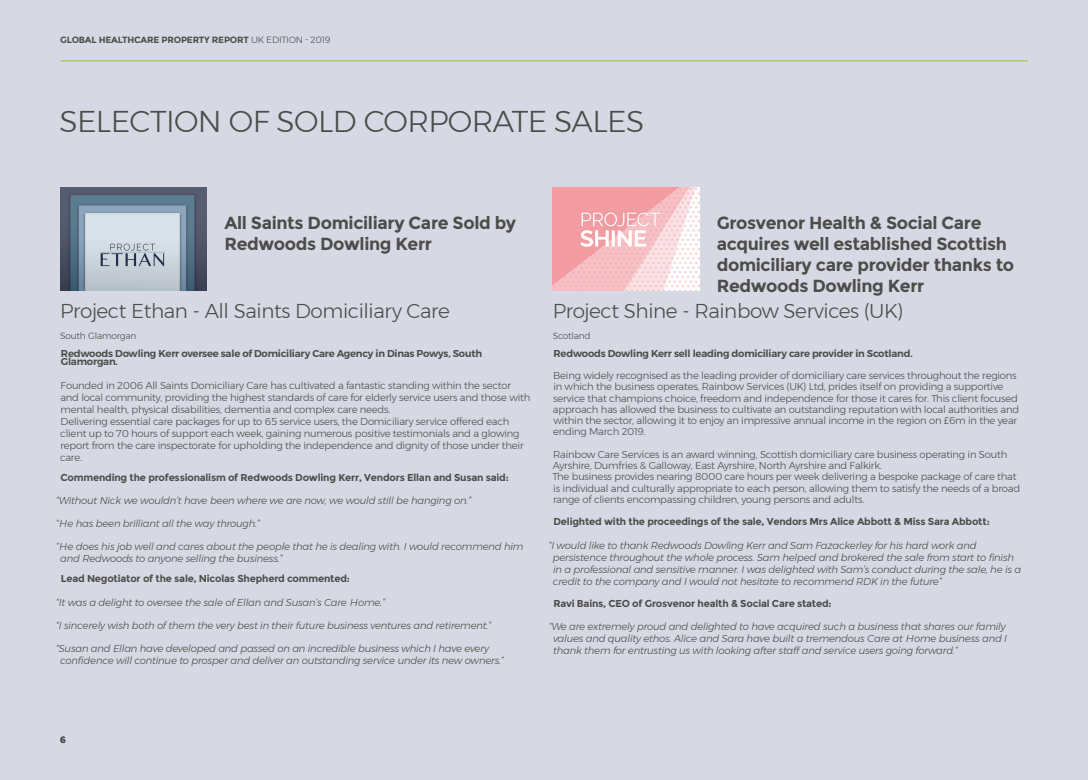
<style>
.page{position:relative;width:1088px;height:780px;background:#fff}
.page>*{position:absolute;margin:0;border:0;box-sizing:border-box;transform-origin:0 0}
.t1{font:300 30px "Montserrat";letter-spacing:-.02em;color:#4d4c4b}
.t2{font:300 20px "Montserrat";letter-spacing:-.02em;color:#4d4c4b}
.t3{font:700 17.5px/21px "Montserrat";letter-spacing:-.02em;color:#4d4c4b}
.t4{font:300 10px/11.2px "Montserrat";letter-spacing:-.02em;color:#4d4c4b}
.t5{font:italic 300 10px/12px "Montserrat";letter-spacing:-.02em;color:#4d4c4b}
.t6{font:700 10px "Montserrat";letter-spacing:-.02em;color:#4d4c4b}
.t7{font:600 10px/8.8px "Montserrat";letter-spacing:-.02em;color:#4d4c4b}
.t8{font:700 9px "Montserrat";letter-spacing:-.02em;color:#4d4c4b}
.t9{font:300 9px "Montserrat";letter-spacing:-.02em;color:#4d4c4b}
.s1{font-weight:300}
</style>
<div class="page">
<div style="left:0;top:0;width:1070px;height:780px;background:#d6d9e3"></div>
<div style="left:1070px;top:0;width:18px;height:780px;background:#d6d9e3"></div>
<img style="left:60px;top:187px;width:147px;height:104px">
<img style="left:553px;top:187px;width:146px;height:104px">
<hr style="left:61px;top:60px;width:967px;height:1px;background:#99c65d">
<p class="t8" style="left:60px;top:35px;width:272px">GLOBAL HEALTHCARE PROPERTY REPORT <span class="s1">UK EDITION - 2019</span></p>
<h1 class="t1" style="left:59px;top:99px;width:586px">SELECTION OF SOLD CORPORATE SALES</h1>
<h3 class="t3" style="left:224px;top:212px;width:293px">All Saints Domiciliary Care Sold by<br>Redwoods Dowling Kerr</h3>
<h3 class="t3" style="left:717px;top:212px;width:299px">Grosvenor Health &amp; Social Care acquires well established Scottish domiciliary care provider thanks to<br>Redwoods Dowling Kerr</h3>
<h2 class="t2" style="left:60px;top:296px;width:391px">Project Ethan - All Saints Domiciliary Care</h2>
<p class="t9" style="left:60px;top:329px;width:78px">South Glamorgan</p>
<p class="t7" style="left:61px;top:349px;width:423px">Redwoods Dowling Kerr oversee sale of Domiciliary Care Agency in Dinas Powys, South<br>Glamorgan.</p>
<p class="t4" style="left:60px;top:379px;width:472px;line-height:12px">Founded in 2006 All Saints Domiciliary Care has cultivated a fantastic standing within the sector and local community, providing the highest standards of care for elderly service users and those with mental health, physical disabilities, dementia and complex care needs.<br>Delivering essential care packages for up to 65 service users, the Domiciliary service offered each client up to 70 hours of support each week, gaining numerous positive testimonials and a glowing report from the care inspectorate for upholding the independence and dignity of those under their care.</p>
<p class="t6" style="left:61px;top:471px;width:450px">Commending the professionalism of Redwoods Dowling Kerr, Vendors Ellan and Susan said:</p>
<p class="t5" style="left:56px;top:494px;width:417px">“Without Nick we wouldn’t have been where we are now, we would still be hanging on.”</p>
<p class="t5" style="left:56px;top:517px;width:205px">“He has been brilliant all the way through.”</p>
<p class="t5" style="left:60px;top:540px;width:465px;text-indent:-4px">“He does his job well and cares about the people that he is dealing with. I would recommend him and Redwoods to anyone selling the business.”</p>
<p class="t6" style="left:61px;top:573px;width:291px">Lead Negotiator of the sale, Nicolas Shepherd commented:</p>
<p class="t5" style="left:56px;top:596px;width:330px">“It was a delight to oversee the sale of Ellan and Susan’s Care Home.”</p>
<p class="t5" style="left:56px;top:619px;width:437px">“I sincerely wish both of them the very best in their future business ventures and retirement.”</p>
<p class="t5" style="left:60px;top:642px;width:445px;text-indent:-4px">“Susan and Ellan have developed and passed on an incredible business which I have every confidence will continue to prosper and deliver an outstanding service under its new owners.”</p>
<h2 class="t2" style="left:553px;top:296px;width:352px">Project Shine - Rainbow Services (UK)</h2>
<p class="t9" style="left:553px;top:329px;width:39px">Scotland</p>
<p class="t7" style="left:553px;top:349px;width:361px">Redwoods Dowling Kerr sell leading domiciliary care provider in Scotland.</p>
<p class="t4" style="left:553px;top:370px;width:468px">Being widely recognised as the leading provider of domiciliary care services throughout the regions in which the business operates, Rainbow Services (UK) Ltd, prides itself on providing a supportive service that champions choice, freedom and independence for those it cares for. This client focused approach has allowed the business to cultivate an outstanding reputation with local authorities and within the sector, allowing it to enjoy an impressive annual income in the region on £6m in the year ending March 2019.</p>
<p class="t4" style="left:552px;top:448px;width:469px">Rainbow Care Services is an award winning, Scottish domiciliary care business operating in South Ayrshire, Dumfries &amp; Galloway, East Ayrshire, North Ayrshire and Falkirk.<br>The business provides nearing 8000 care hours per week delivering a bespoke package of care that is individual and culturally appropriate to each person, allowing them to satisfy the needs of a broad range of clients encompassing children, young persons and adults.</p>
<p class="t6" style="left:553px;top:516px;width:438px">Delighted with the proceedings of the sale, Vendors Mrs Alice Abbott &amp; Miss Sara Abbott:</p>
<p class="t5" style="left:553px;top:539px;width:470px;text-indent:-4px">“I would like to thank Redwoods Dowling Kerr and Sam Fazackerley for his hard work and persistence throughout the whole process. Sam helped and brokered the sale from start to finish in a professional and sensitive manner. I was delighted with Sam’s conduct during the sale, he is a credit to the company and I would not hesitate to recommend RDK in the future”</p>
<p class="t6" style="left:553px;top:597px;width:280px">Ravi Bains, CEO of Grosvenor health &amp; Social Care stated:</p>
<p class="t5" style="left:553px;top:620px;width:456px;text-indent:-4px">“We are extremely proud and delighted to have acquired such a business that shares our family values and quality ethos. Alice and Sara have built a tremendous Care at Home business and I thank them for entrusting us with looking after staff and service users going forward.”</p>
<p class="t8" style="left:60px;top:734px;width:7px">6</p>
</div>
